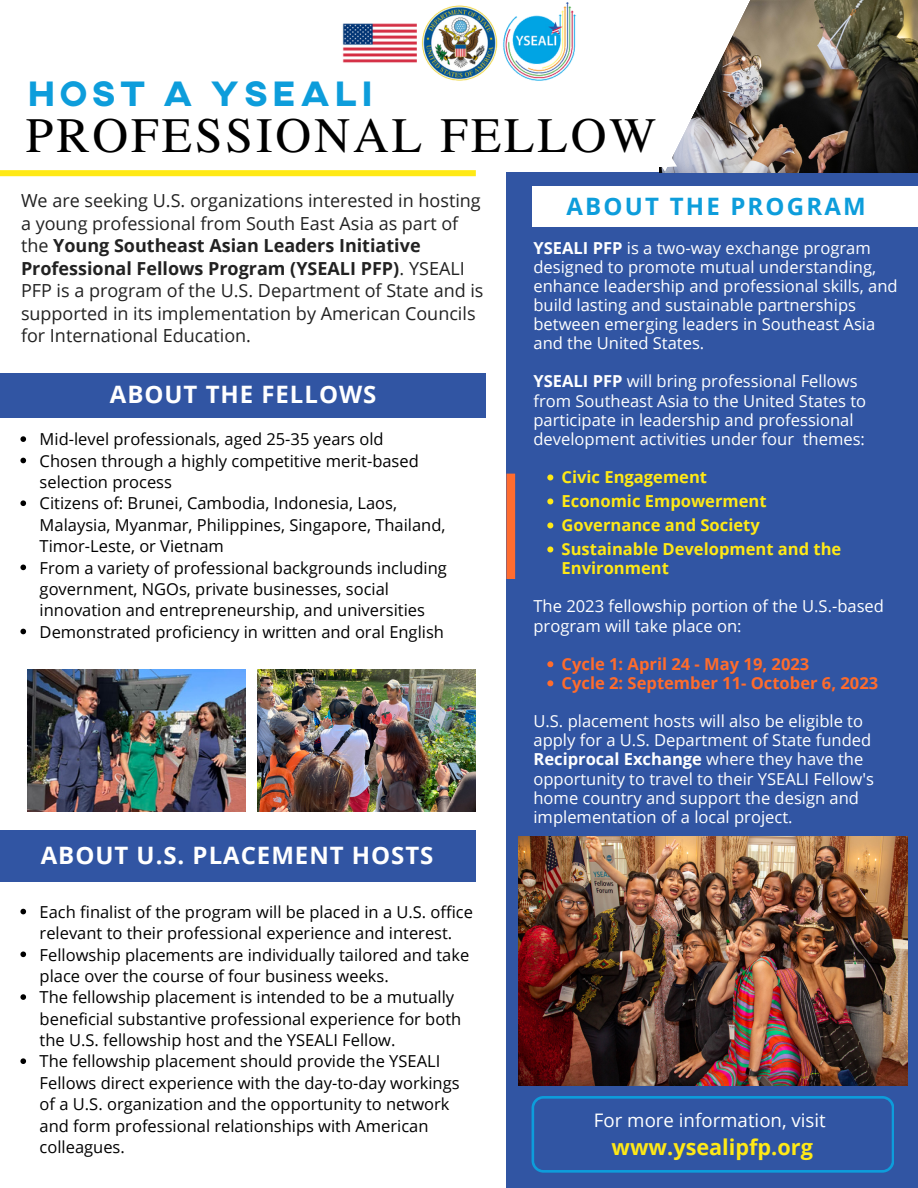
<style>
.page{position:relative;width:918px;height:1188px;background:#fff}
.page>*{position:absolute;margin:0;border:0;box-sizing:border-box;transform-origin:0 0}
.t1{font:49.5px "Te X Gyre Termes";letter-spacing:.06em;color:#000}
.t2{font:800 36px "AXIS";letter-spacing:.12em;color:#0d9ddb}
.t3{font:700 24px "Open Sans";letter-spacing:.04em;color:#fff}
.t4{font:700 24px "Open Sans";letter-spacing:.09em;color:#0d9ddb}
.t5{font:700 21.6px "Open Sans";color:#ffe916}
.t6{font:18.75px "Open Sans";color:#fff}
.t7{font:18px/22.5px "Open Sans";color:#222}
.t8{font:16.5px/21.3px "Open Sans";color:#000}
.t9{font:16.5px/19.2px "Open Sans";color:#fff}
.t10{font:700 16.5px/24px "Open Sans";color:#ffe916}
.t11{font:700 16.5px/19.2px "Open Sans";color:#ff6c2c}
.s1{font-weight:700}
</style>
<div class="page">
<div style="left:0;top:373px;width:486px;height:44px;background:#3155a3"></div>
<div style="left:0;top:830px;width:475px;height:51px;background:#3155a3"></div>
<div style="left:507px;top:172px;width:411px;height:1016px;background:#3155a3"></div>
<img style="left:768px;top:0;width:150px;height:172px">
<div style="left:533px;top:187px;width:385px;height:40px;background:#fff"></div>
<svg style="left:532px;top:1096px;width:362px;height:77px"></svg>
<img style="left:28px;top:670px;width:218px;height:141px">
<img style="left:257px;top:670px;width:218px;height:141px">
<img style="left:659px;top:0;width:109px;height:172px">
<svg style="left:20px;top:436px;width:6px;height:6px"></svg>
<svg style="left:20px;top:458px;width:6px;height:5px"></svg>
<svg style="left:20px;top:500px;width:6px;height:6px"></svg>
<svg style="left:20px;top:565px;width:6px;height:5px"></svg>
<svg style="left:20px;top:629px;width:6px;height:5px"></svg>
<svg style="left:0;top:170px;width:476px;height:6px;background:#ffe91b"></svg>
<svg style="left:506px;top:474px;width:9px;height:105px"></svg>
<img style="left:518px;top:837px;width:390px;height:248px">
<svg style="left:20px;top:909px;width:6px;height:5px"></svg>
<svg style="left:20px;top:952px;width:6px;height:5px"></svg>
<svg style="left:20px;top:994px;width:6px;height:6px"></svg>
<svg style="left:20px;top:1058px;width:6px;height:6px"></svg>
<svg style="left:547px;top:474px;width:6px;height:6px"></svg>
<svg style="left:547px;top:498px;width:6px;height:6px"></svg>
<svg style="left:547px;top:522px;width:6px;height:6px"></svg>
<svg style="left:547px;top:546px;width:6px;height:6px"></svg>
<svg style="left:547px;top:661px;width:6px;height:6px"></svg>
<svg style="left:547px;top:680px;width:6px;height:6px"></svg>
<img style="left:342px;top:2px;width:234px;height:79px">
<h2 class="t2" style="left:28px;top:70px;width:347px">HOST A YSEALI</h2>
<h1 class="t1" style="left:26px;top:100px;width:632px">PROFESSIONAL FELLOW</h1>
<p class="t7" style="left:21px;top:189px;width:464px">We are seeking U.S. organizations interested in hosting a young professional from South East Asia as part of the <span class="s1">Young Southeast Asian Leaders Initiative Professional Fellows Program (YSEALI PFP)</span>. YSEALI PFP is a program of the U.S. Department of State and is supported in its implementation by American Councils for International Education.</p>
<h3 class="t3" style="left:110px;top:378px;width:268px">ABOUT THE FELLOWS</h3>
<p class="t8" style="left:40px;top:428px;width:409px">Mid-level professionals, aged 25-35 years old<br>Chosen through a highly competitive merit-based selection process<br>Citizens of: Brunei, Cambodia, Indonesia, Laos, Malaysia, Myanmar, Philippines, Singapore, Thailand, Timor-Leste, or Vietnam<br>From a variety of professional backgrounds including government, NGOs, private businesses, social innovation and entrepreneurship, and universities Demonstrated proficiency in written and oral English</p>
<h3 class="t3" style="left:41px;top:838px;width:394px">ABOUT U.S. PLACEMENT HOSTS</h3>
<p class="t8" style="left:40px;top:901px;width:435px">Each finalist of the program will be placed in a U.S. office relevant to their professional experience and interest.<br>Fellowship placements are individually tailored and take place over the course of four business weeks.<br>The fellowship placement is intended to be a mutually beneficial substantive professional experience for both the U.S. fellowship host and the YSEALI Fellow.<br>The fellowship placement should provide the YSEALI Fellows direct experience with the day-to-day workings of a U.S. organization and the opportunity to network and form professional relationships with American colleagues.</p>
<h3 class="t4" style="left:567px;top:189px;width:301px">ABOUT THE PROGRAM</h3>
<p class="t9" style="left:533px;top:238px;width:366px"><span class="s1">YSEALI PFP</span> is a two-way exchange program designed to promote mutual understanding, enhance leadership and professional skills, and build lasting and sustainable partnerships between emerging leaders in Southeast Asia and the United States.</p>
<p class="t9" style="left:533px;top:371px;width:334px"><span class="s1">YSEALI PFP</span> will bring professional Fellows from Southeast Asia to the United States to participate in leadership and professional development activities under four themes:</p>
<p class="t10" style="left:562px;top:465px;width:281px">Civic Engagement<br>Economic Empowerment<br>Governance and Society<br>Sustainable Development and the</p>
<p class="t10" style="left:562px;top:556px;width:109px">Environment</p>
<p class="t9" style="left:533px;top:596px;width:352px">The 2023 fellowship portion of the U.S.-based program will take place on:</p>
<p class="t11" style="left:562px;top:654px;width:318px">Cycle 1: April 24 - May 19, 2023<br>Cycle 2: September 11- October 6, 2023</p>
<p class="t9" style="left:533px;top:711px;width:342px">U.S. placement hosts will also be eligible to apply for a U.S. Department of State funded <span class="s1">Reciprocal Exchange</span> where they have the opportunity to travel to their YSEALI Fellow's home country and support the design and implementation of a local project.</p>
<p class="t6" style="left:594px;top:1107px;width:233px">For more information, visit</p>
<h3 class="t5" style="left:612px;top:1132px;width:203px">www.ysealipfp.org</h3>
</div>
